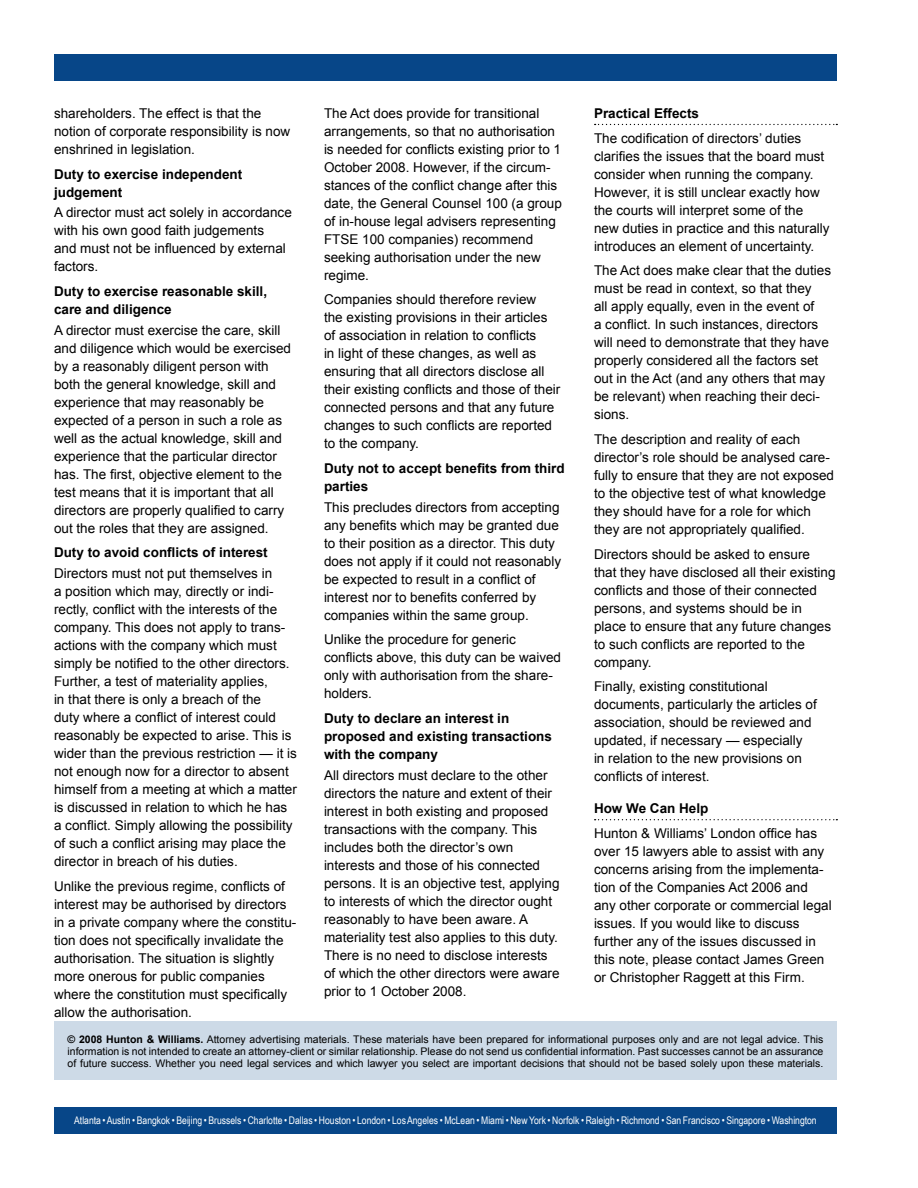
<style>
.page{position:relative;width:918px;height:1188px;background:#fff}
.page>*{position:absolute;margin:0;border:0;box-sizing:border-box;transform-origin:0 0}
.t1{font:13.5px/18px "Arial";color:#000}
.t2{font:700 13.5px/18px "Arial";color:#000}
.t3{font:10.5px/12px "Arial";color:#000;text-align:justify}
.t4{font:10.5px "Arial Narrow";color:#fff}
.s1{font-weight:700}
</style>
<div class="page">
<div style="left:54px;top:1107px;width:783px;height:27px;background:#074688"></div>
<div style="left:54px;top:54px;width:783px;height:27px;background:#074688"></div>
<svg style="left:595px;top:124px;width:242px;height:1px"></svg>
<svg style="left:595px;top:819px;width:242px;height:1px"></svg>
<div style="left:54px;top:1021px;width:783px;height:59px;background:#cddae7"></div>
<p class="t1" style="left:54px;top:104px;width:238px">shareholders. The effect is that the notion of corporate responsibility is now enshrined in legislation.</p>
<p class="t2" style="left:54px;top:165px;width:190px">Duty to exercise independent judgement</p>
<p class="t1" style="left:54px;top:204px;width:239px">A director must act solely in accordance with his own good faith judgements<br>and must not be influenced by external factors.</p>
<p class="t2" style="left:54px;top:283px;width:215px">Duty to exercise reasonable skill, care and diligence</p>
<p class="t1" style="left:54px;top:321px;width:239px">A director must exercise the care, skill and diligence which would be exercised by a reasonably diligent person with both the general knowledge, skill and experience that may reasonably be expected of a person in such a role as well as the actual knowledge, skill and experience that the particular director has. The first, objective element to the test means that it is important that all directors are properly qualified to carry out the roles that they are assigned.</p>
<p class="t2" style="left:54px;top:544px;width:215px">Duty to avoid conflicts of interest</p>
<p class="t1" style="left:54px;top:564px;width:244px">Directors must not put themselves in<br>a position which may, directly or indi&shy;rectly, conflict with the interests of the company. This does not apply to trans&shy;actions with the company which must simply be notified to the other directors.<br>Further, a test of materiality applies,<br>in that there is only a breach of the<br>duty where a conflict of interest could reasonably be expected to arise. This is wider than the previous restriction — it is not enough now for a director to absent himself from a meeting at which a matter is discussed in relation to which he has a conflict. Simply allowing the possibility of such a conflict arising may place the director in breach of his duties.</p>
<p class="t1" style="left:54px;top:877px;width:244px">Unlike the previous regime, conflicts of interest may be authorised by directors in a private company where the constitu&shy;tion does not specifically invalidate the authorisation. The situation is slightly more onerous for public companies where the constitution must specifically allow the authorisation.</p>
<p class="t1" style="left:324px;top:104px;width:239px">The Act does provide for transitional arrangements, so that no authorisation is needed for conflicts existing prior to 1<br>October 2008. However, if the circum&shy;stances of the conflict change after this date, the General Counsel 100 (a group of in-house legal advisers representing FTSE 100 companies) recommend seeking authorisation under the new regime.</p>
<p class="t1" style="left:324px;top:291px;width:238px">Companies should therefore review<br>the existing provisions in their articles of association in relation to conflicts<br>in light of these changes, as well as ensuring that all directors disclose all their existing conflicts and those of their connected persons and that any future changes to such conflicts are reported to the company.</p>
<p class="t2" style="left:324px;top:460px;width:242px">Duty not to accept benefits from third parties</p>
<p class="t1" style="left:324px;top:498px;width:239px">This precludes directors from accepting any benefits which may be granted due to their position as a director. This duty does not apply if it could not reasonably be expected to result in a conflict of interest nor to benefits conferred by companies within the same group.</p>
<p class="t1" style="left:324px;top:631px;width:239px">Unlike the procedure for generic conflicts above, this duty can be waived only with authorisation from the share&shy;holders.</p>
<p class="t2" style="left:324px;top:710px;width:230px">Duty to declare an interest in proposed and existing transactions with the company</p>
<p class="t1" style="left:324px;top:766px;width:237px">All directors must declare to the other directors the nature and extent of their interest in both existing and proposed transactions with the company. This includes both the director’s own interests and those of his connected persons. It is an objective test, applying to interests of which the director ought reasonably to have been aware. A materiality test also applies to this duty.<br>There is no need to disclose interests of which the other directors were aware prior to 1 October 2008.</p>
<p class="t2" style="left:594px;top:105px;width:107px">Practical Effects</p>
<p class="t1" style="left:594px;top:129px;width:237px">The codification of directors’ duties clarifies the issues that the board must consider when running the company.<br>However, it is still unclear exactly how the courts will interpret some of the new duties in practice and this naturally introduces an element of uncertainty.</p>
<p class="t1" style="left:594px;top:262px;width:239px">The Act does make clear that the duties must be read in context, so that they<br>all apply equally, even in the event of<br>a conflict. In such instances, directors will need to demonstrate that they have properly considered all the factors set out in the Act (and any others that may be relevant) when reaching their deci&shy;sions.</p>
<p class="t1" style="left:594px;top:430px;width:242px">The description and reality of each director’s role should be analysed care&shy;fully to ensure that they are not exposed to the objective test of what knowledge they should have for a role for which they are not appropriately qualified.</p>
<p class="t1" style="left:594px;top:545px;width:243px">Directors should be asked to ensure that they have disclosed all their existing conflicts and those of their connected persons, and systems should be in place to ensure that any future changes to such conflicts are reported to the company.</p>
<p class="t1" style="left:594px;top:678px;width:224px">Finally, existing constitutional documents, particularly the articles of association, should be reviewed and updated, if necessary — especially<br>in relation to the new provisions on conflicts of interest.</p>
<p class="t2" style="left:594px;top:800px;width:116px">How We Can Help</p>
<p class="t1" style="left:594px;top:824px;width:239px">Hunton &amp; Williams’ London office has over 15 lawyers able to assist with any concerns arising from the implementa&shy;tion of the Companies Act 2006 and any other corporate or commercial legal issues. If you would like to discuss further any of the issues discussed in this note, please contact James Green or Christopher Raggett at this Firm.</p>
<p class="t3" style="left:68px;top:1033px;width:757px"><span class="s1">© 2008 Hunton &amp; Williams.</span> Attorney advertising materials. These materials have been prepared for informational purposes only and are not legal advice. This information is not intended to create an attorney-client or similar relationship. Please do not send us confidential information. Past successes cannot be an assurance of future success. Whether you need legal services and which lawyer you select are important decisions that should not be based solely upon these materials.</p>
<p class="t4" style="left:74px;top:1113px;width:744px">Atlanta • Austin • Bangkok • Beijing • Brussels • Charlotte • Dallas • Houston • London • Los Angeles • McLean • Miami • New York • Norfolk • Raleigh • Richmond • San Francisco • Singapore • Washington</p>
</div>
